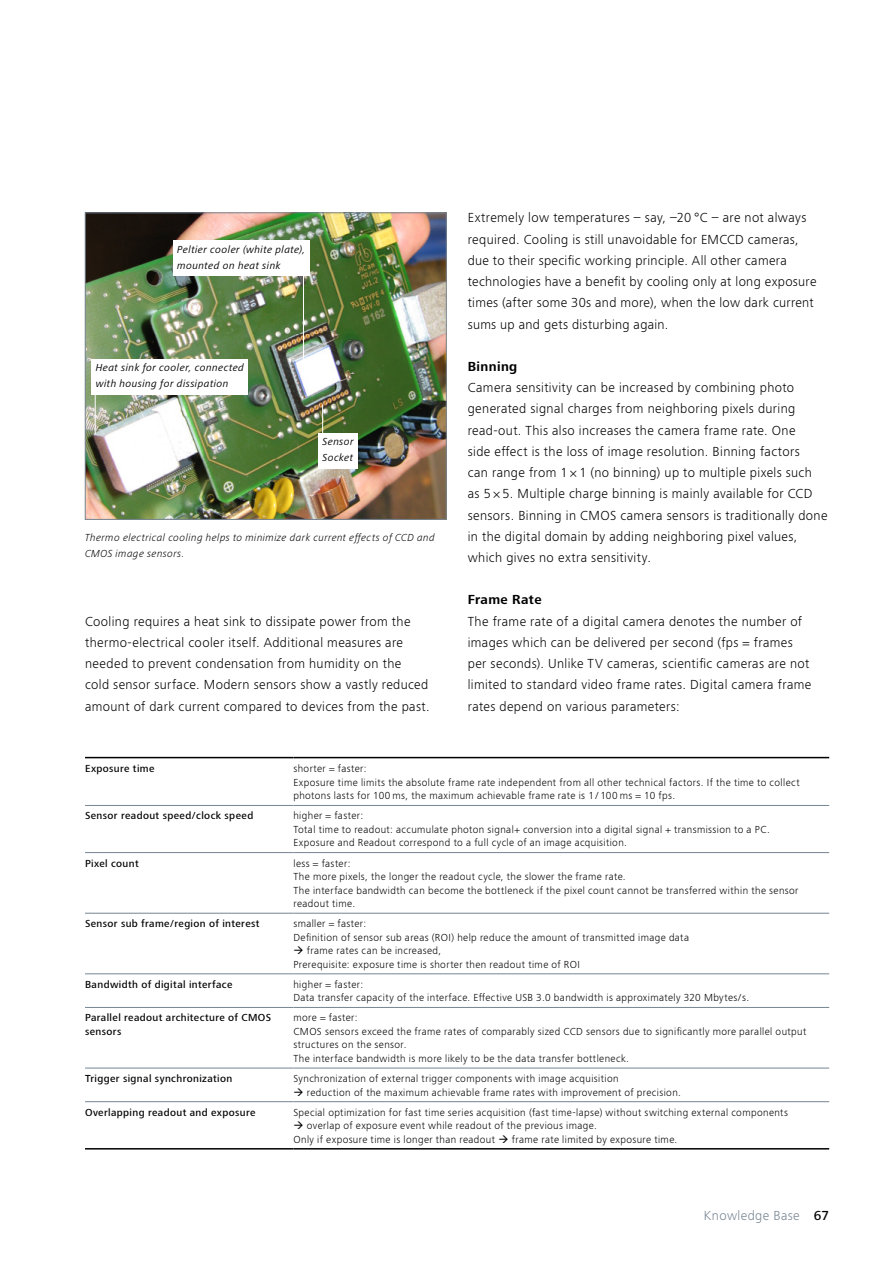
<style>
.page{position:relative;width:893px;height:1263px;background:#fff}
.page>*{position:absolute;margin:0;border:0;box-sizing:border-box;transform-origin:0 0}
.t1{font:300 13.5px/21.1px "ZEISS Frutiger Next W1 G";letter-spacing:.025em;color:#000}
.t2{font:700 13.5px "ZEISS Frutiger Next W1 G";letter-spacing:.025em;color:#000}
.t3{font:300 13.5px "ZEISS Frutiger Next W1 G";letter-spacing:.03em;color:#778592}
.t4{font:300 10.5px/13.5px "ZEISS Frutiger Next W1 G";letter-spacing:.035em;color:#000}
.t5{font:500 10.5px/13.5px "ZEISS Frutiger Next W1 G";letter-spacing:.035em;color:#000}
.t6{font:italic 10.5px/16.5px "ZEISS Frutiger Next W1 G";letter-spacing:.04em;color:#000}
.t7{font:italic 300 10.5px/16.5px "ZEISS Frutiger Next W1 G";letter-spacing:.04em;color:#000}
.s1{font-weight:500;color:#000}
</style>
<div class="page">
<img style="left:87px;top:215px;width:357px;height:303px">
<div style="left:85px;top:213px;width:361px;height:307px;border:1px solid #778592"></div>
<div style="left:173px;top:241px;width:136px;height:35px;background:#fff"></div>
<div style="left:318px;top:433px;width:40px;height:35px;background:#fff"></div>
<div style="left:92px;top:359px;width:156px;height:36px;background:#fff"></div>
<hr style="left:95px;top:388px;width:1px;height:46px;background:#fff">
<hr style="left:322px;top:404px;width:1px;height:30px;background:#fff">
<hr style="left:303px;top:275px;width:1px;height:85px;background:#fff">
<hr style="left:85px;top:757px;width:208px;height:1px;background:#000">
<hr style="left:293px;top:757px;width:536px;height:1px;background:#000">
<hr style="left:85px;top:1148px;width:208px;height:1px;background:#000">
<hr style="left:293px;top:1148px;width:536px;height:1px;background:#000">
<hr style="left:85px;top:1101px;width:208px;height:1px;background:#778592">
<hr style="left:293px;top:1101px;width:536px;height:1px;background:#778592">
<hr style="left:85px;top:805px;width:208px;height:1px;background:#778592">
<hr style="left:293px;top:805px;width:536px;height:1px;background:#778592">
<hr style="left:85px;top:852px;width:208px;height:1px;background:#778592">
<hr style="left:293px;top:852px;width:536px;height:1px;background:#778592">
<hr style="left:85px;top:913px;width:208px;height:1px;background:#778592">
<hr style="left:293px;top:913px;width:536px;height:1px;background:#778592">
<hr style="left:85px;top:973px;width:208px;height:1px;background:#778592">
<hr style="left:293px;top:973px;width:536px;height:1px;background:#778592">
<hr style="left:85px;top:1007px;width:208px;height:1px;background:#778592">
<hr style="left:293px;top:1007px;width:536px;height:1px;background:#778592">
<hr style="left:85px;top:1068px;width:208px;height:1px;background:#778592">
<hr style="left:293px;top:1068px;width:536px;height:1px;background:#778592">
<p class="t6" style="left:177px;top:240px;width:130px">Peltier cooler (white plate), mounted on heat sink</p>
<p class="t6" style="left:96px;top:359px;width:150px">Heat sink for cooler, connected with housing for dissipation</p>
<p class="t6" style="left:322px;top:433px;width:33px">Sensor<br>Socket</p>
<p class="t7" style="left:85px;top:529px;width:351px">Thermo electrical cooling helps to minimize dark current effects of CCD and<br>CMOS image sensors.</p>
<p class="t1" style="left:85px;top:610px;width:346px">Cooling requires a heat sink to dissipate power from the thermo-electrical cooler itself. Additional measures are needed to prevent condensation from humidity on the<br>cold sensor surface. Modern sensors show a vastly reduced amount of dark current compared to devices from the past.</p>
<p class="t1" style="left:468px;top:207px;width:350px">Extremely low temperatures – say, –20 °C – are not always required. Cooling is still unavoidable for EMCCD cameras, due to their specific working principle. All other camera technologies have a benefit by cooling only at long exposure times (after some 30s and more), when the low dark current sums up and gets disturbing again.</p>
<p class="t2" style="left:468px;top:357px;width:51px">Binning</p>
<p class="t1" style="left:468px;top:376px;width:361px">Camera sensitivity can be increased by combining photo generated signal charges from neighboring pixels during read-out. This also increases the camera frame rate. One<br>side effect is the loss of image resolution. Binning factors<br>can range from 1 × 1 (no binning) up to multiple pixels such<br>as 5 × 5. Multiple charge binning is mainly available for CCD sensors. Binning in CMOS camera sensors is traditionally done in the digital domain by adding neighboring pixel values, which gives no extra sensitivity.</p>
<p class="t2" style="left:468px;top:590px;width:75px">Frame Rate</p>
<p class="t1" style="left:468px;top:610px;width:345px">The frame rate of a digital camera denotes the number of images which can be delivered per second (fps = frames per seconds). Unlike TV cameras, scientific cameras are not limited to standard video frame rates. Digital camera frame rates depend on various parameters:</p>
<p class="t5" style="left:85px;top:762px;width:71px">Exposure time</p>
<p class="t4" style="left:293px;top:761px;width:508px">shorter = faster:<br>Exposure time limits the absolute frame rate independent from all other technical factors. If the time to collect photons lasts for 100 ms, the maximum achievable frame rate is 1 / 100 ms = 10 fps.</p>
<p class="t5" style="left:85px;top:809px;width:170px">Sensor readout speed/clock speed</p>
<p class="t4" style="left:293px;top:809px;width:478px">higher = faster:<br>Total time to readout: accumulate photon signal+ conversion into a digital signal + transmission to a PC.<br>Exposure and Readout correspond to a full cycle of an image acquisition.</p>
<p class="t5" style="left:85px;top:856px;width:55px">Pixel count</p>
<p class="t4" style="left:293px;top:856px;width:507px">less = faster:<br>The more pixels, the longer the readout cycle, the slower the frame rate.<br>The interface bandwidth can become the bottleneck if the pixel count cannot be transferred within the sensor readout time.</p>
<p class="t5" style="left:85px;top:916px;width:176px">Sensor sub frame/region of interest</p>
<p class="t4" style="left:293px;top:916px;width:397px">smaller = faster:<br>Definition of sensor sub areas (ROI) help reduce the amount of transmitted image data</p>
<p class="t4" style="left:293px;top:943px;width:288px">→ frame rates can be increased,<br>Prerequisite: exposure time is shorter then readout time of ROI</p>
<p class="t5" style="left:85px;top:977px;width:149px">Bandwidth of digital interface</p>
<p class="t4" style="left:293px;top:977px;width:457px">higher = faster:<br>Data transfer capacity of the interface. Effective USB 3.0 bandwidth is approximately 320 Mbytes/s.</p>
<p class="t5" style="left:85px;top:1011px;width:188px">Parallel readout architecture of CMOS sensors</p>
<p class="t4" style="left:293px;top:1011px;width:514px">more = faster:<br>CMOS sensors exceed the frame rates of comparably sized CCD sensors due to significantly more parallel output structures on the sensor.<br>The interface bandwidth is more likely to be the data transfer bottleneck.</p>
<p class="t5" style="left:85px;top:1071px;width:149px">Trigger signal synchronization</p>
<p class="t4" style="left:293px;top:1071px;width:327px">Synchronization of external trigger components with image acquisition</p>
<p class="t4" style="left:293px;top:1085px;width:389px">→ reduction of the maximum achievable frame rates with improvement of precision.</p>
<p class="t5" style="left:85px;top:1105px;width:172px">Overlapping readout and exposure</p>
<p class="t4" style="left:293px;top:1105px;width:496px">Special optimization for fast time series acquisition (fast time-lapse) without switching external components</p>
<p class="t4" style="left:293px;top:1118px;width:385px">→ overlap of exposure event while readout of the previous image.<br>Only if exposure time is longer than readout → frame rate limited by exposure time.</p>
<p class="t3" style="left:704px;top:1206px;width:127px">Knowledge Base <span class="s1">67</span></p>
</div>
